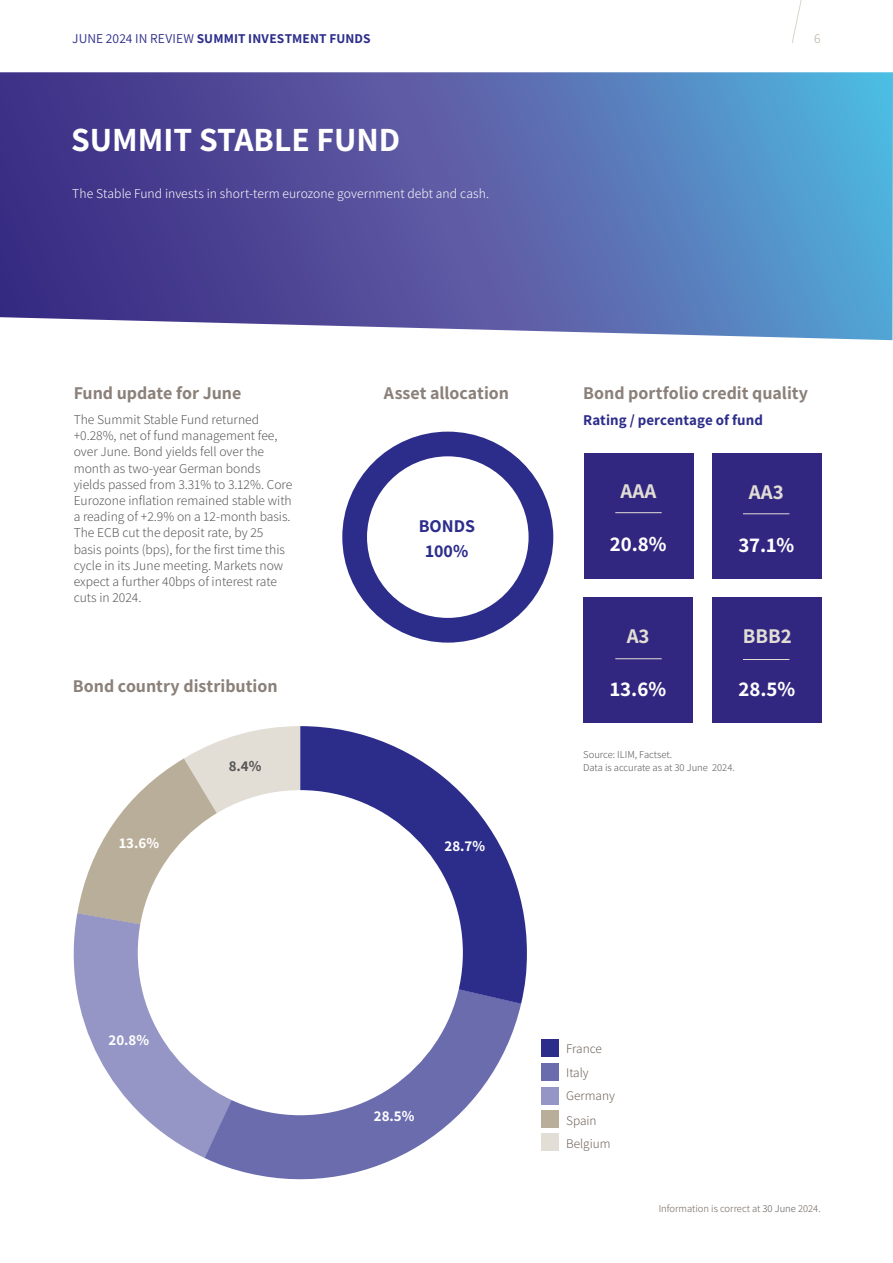
<style>
.page{position:relative;width:893px;height:1263px;background:#fff}
.page>*{position:absolute;margin:0;border:0;box-sizing:border-box;transform-origin:0 0}
.t1{font:700 33.9px "Assistant";color:#fff}
.t2{font:700 21px "Assistant";color:#fff}
.t3{font:700 21px "Assistant";color:#e1ddd5}
.t4{font:700 18px "Assistant";color:#8b817a}
.t5{font:700 18px/25.8px "Assistant";color:#2c2d8b;text-align:center}
.t6{font:700 15px "Assistant";letter-spacing:.005em;color:#2c2d8b}
.t7{font:700 15px "Assistant";color:#fff}
.t8{font:700 15px "Assistant";color:#575756}
.t9{font:300 13.5px/16.2px "Assistant";color:#575756}
.t10{font:300 13.5px "Assistant";letter-spacing:.005em;color:#fff}
.t11{font:700 13.5px "Assistant";letter-spacing:.01em;color:#2c2d8b}
.t12{font:300 13.5px "Assistant";color:#b9ae99}
.t13{font:300 13.2px/24.6px "Assistant";color:#6e6259}
.t14{font:300 10.5px/12.6px "Assistant";color:#575756}
.t15{font:300 10.5px "Assistant";color:#6e6259}
.s1{font-weight:400}
.s2{color:#575756}
</style>
<div class="page">
<svg style="left:77px;top:726px;width:223px;height:187px"></svg>
<svg style="left:73px;top:913px;width:132px;height:245px;fill:#9596c5"></svg>
<svg style="left:205px;top:1004px;width:316px;height:176px;fill:#6b6cae"></svg>
<svg style="left:300px;top:726px;width:227px;height:278px;fill:#2c2d8b"></svg>
<svg style="left:792px;top:0;width:10px;height:43px"></svg>
<svg style="left:0;top:72px;width:893px;height:268px;background:#596aad"></svg>
<div style="left:342px;top:432px;width:211px;height:211px;background:#2c2d8b;border-radius:105px"></div>
<div style="left:367px;top:456px;width:162px;height:162px;background:#fff;border-radius:50%"></div>
<div style="left:541px;top:1039px;width:17px;height:18px;background:#2c2d8b"></div>
<div style="left:541px;top:1063px;width:17px;height:18px;background:#6b6cae"></div>
<div style="left:541px;top:1087px;width:17px;height:17px;background:#9596c5"></div>
<div style="left:541px;top:1110px;width:17px;height:18px;background:#b9ae99"></div>
<div style="left:584px;top:453px;width:109px;height:125px;background:#312780"></div>
<hr style="left:615px;top:512px;width:47px;height:1px;background:#e1ddd5">
<div style="left:712px;top:453px;width:110px;height:125px;background:#312780"></div>
<hr style="left:743px;top:513px;width:46px;height:1px;background:#e1ddd5">
<div style="left:583px;top:597px;width:110px;height:126px;background:#312780"></div>
<hr style="left:615px;top:658px;width:47px;height:1px;background:#e1ddd5">
<div style="left:712px;top:597px;width:109px;height:126px;background:#312780"></div>
<hr style="left:743px;top:659px;width:46px;height:1px;background:#e1ddd5">
<div style="left:541px;top:1134px;width:17px;height:17px;background:#e2ddd5"></div>
<div style="left:138px;top:790px;width:325px;height:325px;background:#fff;border-radius:50%"></div>
<p class="t11" style="left:72px;top:29px;width:300px"><span class="s1">JUNE 2024 IN REVIEW</span> SUMMIT INVESTMENT FUNDS</p>
<h1 class="t1" style="left:71px;top:116px;width:331px">SUMMIT STABLE FUND</h1>
<p class="t10" style="left:72px;top:184px;width:418px">The Stable Fund invests in short-term eurozone government debt and cash.</p>
<h3 class="t4" style="left:74px;top:381px;width:169px">Fund update for June</h3>
<p class="t9" style="left:74px;top:411px;width:220px">The Summit Stable Fund returned +0.28%, net of fund management fee, over June. Bond yields fell over the month as two-year German bonds yields passed from 3.31% to 3.12%. Core Eurozone inflation remained stable with a reading of +2.9% on a 12-month basis.<br>The ECB cut the deposit rate, by 25 basis points (bps), for the first time this cycle in its June meeting. Markets now expect a further 40bps of interest rate cuts in 2024.</p>
<h3 class="t4" style="left:384px;top:381px;width:127px">Asset allocation</h3>
<h3 class="t5" style="left:419px;top:512px;width:58px">BONDS<br>100%</h3>
<p class="t12" style="left:814px;top:29px;width:8px">6</p>
<h3 class="t4" style="left:583px;top:381px;width:226px">Bond portfolio credit quality</h3>
<p class="t6" style="left:583px;top:410px;width:181px">Rating / percentage of fund</p>
<h2 class="t3" style="left:621px;top:477px;width:37px">AAA</h2>
<h2 class="t2" style="left:610px;top:530px;width:58px">20.8%</h2>
<h2 class="t3" style="left:749px;top:477px;width:36px">AA3</h2>
<h2 class="t2" style="left:738px;top:530px;width:57px">37.1%</h2>
<h2 class="t3" style="left:627px;top:622px;width:24px">A3</h2>
<h2 class="t2" style="left:610px;top:675px;width:57px">13.6%</h2>
<h2 class="t3" style="left:743px;top:622px;width:50px">BBB2</h2>
<h3 class="t4" style="left:73px;top:673px;width:206px">Bond country distribution</h3>
<h2 class="t2" style="left:738px;top:675px;width:58px">28.5%</h2>
<p class="t7" style="left:119px;top:833px;width:41px">13.6%</p>
<p class="t8" style="left:229px;top:756px;width:34px">8.4%</p>
<p class="t7" style="left:109px;top:1030px;width:42px">20.8%</p>
<p class="t7" style="left:444px;top:835px;width:42px">28.7%</p>
<p class="t7" style="left:374px;top:1106px;width:42px">28.5%</p>
<p class="t14" style="left:583px;top:748px;width:153px">Source: ILIM, Factset.<br>Data is accurate as at 30 June 2024.</p>
<p class="t13" style="left:566px;top:1035px;width:37px">France</p>
<p class="t13" style="left:566px;top:1083px;width:50px">Germany<br>Spain</p>
<p class="t13" style="left:566px;top:1059px;width:24px">Italy</p>
<p class="t13" style="left:566px;top:1130px;width:46px">Belgium</p>
<p class="t15" style="left:659px;top:1201px;width:164px">Information is correct at <span class="s2">30 June</span> 2024<span class="s2">.</span></p>
</div>
